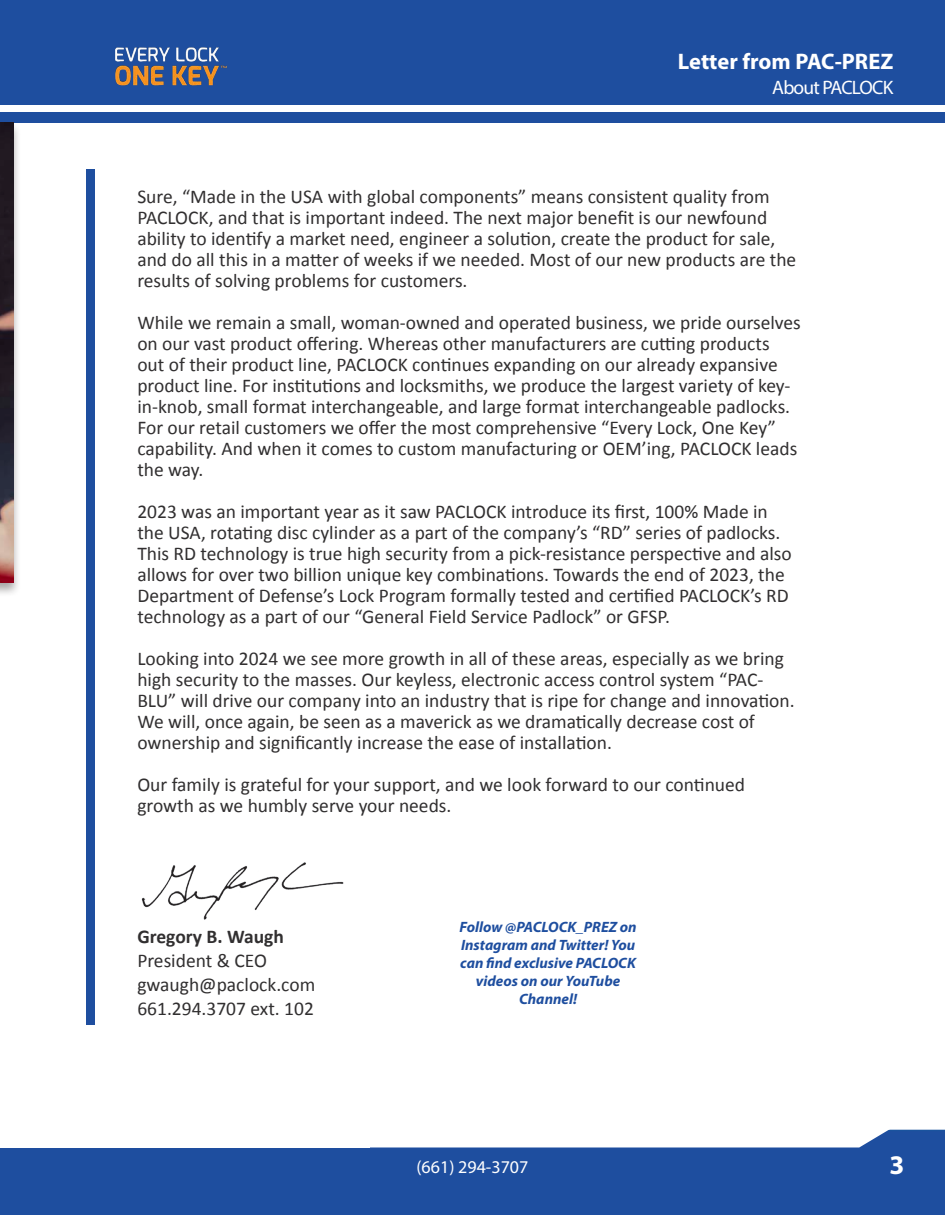
<style>
.page{position:relative;width:945px;height:1215px;background:#fff}
.page>*{position:absolute;margin:0;border:0;box-sizing:border-box;transform-origin:0 0}
.t1{font:700 27px "Myriad Pro";color:#fff}
.Header_Heading_White{font:700 22.5px "Myriad Pro";color:#fff}
.PAC_Intro{font:19.5px/21px "Calibri";color:#312f30}
.PacPrez_Signature{font:19.5px "Calibri";color:#312f30}
.PacPrez_Signature-2{font:700 19.5px "Calibri";color:#312f30}
.Header_Subheading_White{font:19.5px "Myriad Pro";letter-spacing:-.04em;color:#fff}
.t2{font:18px "Myriad Pro";color:#fff}
.Social_Media_Body{font:italic 700 15px/18px "Myriad Pro";color:#1e4e9f;text-align:center}
</style>
<div class="page">
<div style="left:0;top:1130px;width:945px;height:85px;background:#1e4e9f"></div>
<div style="left:0;top:0;width:945px;height:123px;background:#1e4e9f"></div>
<div style="left:0;top:105px;width:945px;height:6px;background:#fff"></div>
<img style="left:115px;top:47px;width:112px;height:39px">
<div style="left:0;top:1126px;width:370px;height:22px;background:#fff"></div>
<svg style="left:370px;top:1129px;width:562px;height:19px"></svg>
<div style="left:0;top:121px;width:21px;height:477px;background:#231f20;opacity:.4"></div>
<img style="left:0;top:122px;width:14px;height:460px">
<div style="left:87px;top:169px;width:8px;height:855px;background:#1e4e9f"></div>
<img style="left:141px;top:862px;width:203px;height:58px">
<p class="Header_Heading_White" style="left:678px;top:47px;width:217px">Letter from PAC-PREZ</p>
<p class="Header_Subheading_White" style="left:772px;top:75px;width:123px">About PACLOCK</p>
<p class="PAC_Intro" style="left:137px;top:186px;width:660px">Sure, “Made in the USA with global components” means consistent quality from PACLOCK, and that is important indeed. The next major benefit is our newfound ability to identify a market need, engineer a solution, create the product for sale, and do all this in a matter of weeks if we needed. Most of our new products are the results of solving problems for customers.</p>
<p class="PAC_Intro" style="left:137px;top:312px;width:665px">While we remain a small, woman-owned and operated business, we pride ourselves on our vast product offering. Whereas other manufacturers are cutting products out of their product line, PACLOCK continues expanding on our already expansive product line. For institutions and locksmiths, we produce the largest variety of key&shy;in-knob, small format interchangeable, and large format interchangeable padlocks.<br>For our retail customers we offer the most comprehensive “Every Lock, One Key” capability. And when it comes to custom manufacturing or OEM’ing, PACLOCK leads the way.</p>
<p class="PAC_Intro" style="left:137px;top:502px;width:656px">2023 was an important year as it saw PACLOCK introduce its first, 100% Made in the USA, rotating disc cylinder as a part of the company’s “RD” series of padlocks.<br>This RD technology is true high security from a pick-resistance perspective and also allows for over two billion unique key combinations. Towards the end of 2023, the Department of Defense’s Lock Program formally tested and certified PACLOCK’s RD technology as a part of our “General Field Service Padlock” or GFSP.</p>
<p class="PAC_Intro" style="left:137px;top:649px;width:659px">Looking into 2024 we see more growth in all of these areas, especially as we bring high security to the masses. Our keyless, electronic access control system “PAC-BLU” will drive our company into an industry that is ripe for change and innovation.<br>We will, once again, be seen as a maverick as we dramatically decrease cost of ownership and significantly increase the ease of installation.</p>
<p class="PAC_Intro" style="left:137px;top:775px;width:609px">Our family is grateful for your support, and we look forward to our continued growth as we humbly serve your needs.</p>
<p class="PacPrez_Signature-2" style="left:137px;top:924px;width:148px">Gregory B. Waugh</p>
<p class="PacPrez_Signature" style="left:137px;top:948px;width:131px">President &amp; CEO</p>
<p class="PacPrez_Signature" style="left:137px;top:972px;width:179px">gwaugh@paclock.com</p>
<p class="PacPrez_Signature" style="left:137px;top:996px;width:178px">661.294.3707 ext. 102</p>
<p class="Social_Media_Body" style="left:460px;top:917px;width:179px">Follow @PACLOCK_PREZ on<br>Instagram and Twitter! You can find exclusive PACLOCK videos on our YouTube<br>Channel!</p>
<p class="t2" style="left:417px;top:1156px;width:113px">(661) 294-3707</p>
<h1 class="t1" style="left:890px;top:1148px;width:16px">3</h1>
</div>
